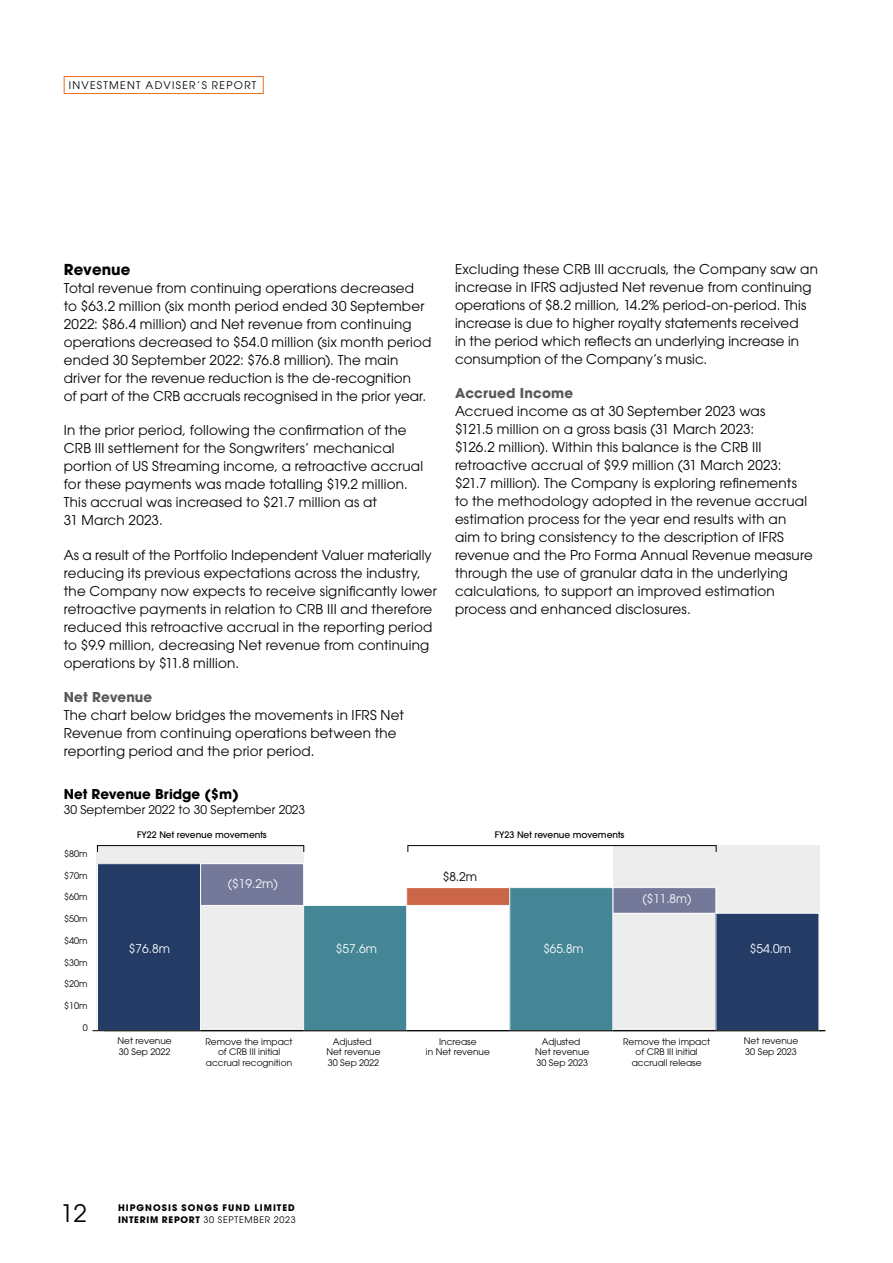
<style>
.page{position:relative;width:893px;height:1263px;background:#fff}
.page>*{position:absolute;margin:0;border:0;box-sizing:border-box;transform-origin:0 0}
.t1{font:24px "ITC Avant Garde Pro";color:#000}
.Sub_1{font:700 15px "ITC Avant Garde Pro";color:#000}
.Text_1{font:13.5px/18px "ITC Avant Garde Pro";letter-spacing:.015em;color:#000}
.Sub_2{font:700 13.5px "ITC Avant Garde Pro";letter-spacing:.01em;color:#575756}
.t2{font:700 13.5px "ITC Avant Garde Pro";color:#000}
.t3{font:12px "ITC Avant Garde Pro";color:#fff}
.t4{font:12px "ITC Avant Garde Pro";color:#000}
.Running_head{font:10.5px "ITC Avant Garde Pro";letter-spacing:.12em;color:#000}
.t5{font:9px/10.5px "ITC Avant Garde Pro";color:#000;text-align:center}
.t6{font:700 9px/12px "ITC Avant Garde Pro";letter-spacing:.115em;color:#000}
.t7{font:500 9px "ITC Avant Garde Pro";color:#000}
.s1{font-weight:400}
</style>
<div class="page">
<div style="left:64px;top:76px;width:200px;height:18px;border:1px solid #ed6c25"></div>
<div style="left:613px;top:845px;width:206px;height:186px;background:#ededed"></div>
<div style="left:97px;top:845px;width:207px;height:186px;background:#ededed"></div>
<div style="left:201px;top:864px;width:103px;height:41px;background:#747899"></div>
<div style="left:200px;top:863px;width:104px;height:43px;border:1px solid #fff"></div>
<div style="left:407px;top:887px;width:103px;height:18px;background:#cc6649"></div>
<div style="left:406px;top:887px;width:104px;height:19px;border:1px solid #fff"></div>
<div style="left:613px;top:887px;width:103px;height:26px;background:#747899"></div>
<div style="left:612px;top:887px;width:104px;height:27px;border:1px solid #fff"></div>
<div style="left:97px;top:864px;width:104px;height:167px;background:#233b65"></div>
<div style="left:97px;top:863px;width:104px;height:168px;border:1px solid #fff"></div>
<div style="left:304px;top:905px;width:103px;height:126px;background:#448696"></div>
<div style="left:303px;top:905px;width:104px;height:126px;border:1px solid #fff"></div>
<div style="left:510px;top:887px;width:103px;height:144px;background:#448696"></div>
<div style="left:509px;top:887px;width:104px;height:144px;border:1px solid #fff"></div>
<div style="left:716px;top:913px;width:103px;height:118px;background:#233b65"></div>
<hr style="left:92px;top:1030px;width:733px;height:1px;background:#000">
<div style="left:97px;top:845px;width:207px;height:7px;border:1px solid #000"></div>
<div style="left:407px;top:845px;width:309px;height:7px;border:1px solid #000"></div>
<p class="Running_head" style="left:69px;top:79px;width:189px">INVESTMENT ADVISER’S REPORT</p>
<p class="Sub_1" style="left:64px;top:259px;width:68px">Revenue</p>
<p class="Text_1" style="left:64px;top:279px;width:369px">Total revenue from continuing operations decreased<br>to $63.2 million (six month period ended 30 September 2022: $86.4 million) and Net revenue from continuing operations decreased to $54.0 million (six month period ended 30 September 2022: $76.8 million). The main driver for the revenue reduction is the de-recognition<br>of part of the CRB accruals recognised in the prior year.</p>
<p class="Text_1" style="left:64px;top:421px;width:361px">In the prior period, following the confirmation of the CRB III settlement for the Songwriters’ mechanical portion of US Streaming income, a retroactive accrual for these payments was made totalling $19.2 million.<br>This accrual was increased to $21.7 million as at<br>31 March 2023.</p>
<p class="Text_1" style="left:64px;top:546px;width:375px">As a result of the Portfolio Independent Valuer materially reducing its previous expectations across the industry, the Company now expects to receive significantly lower retroactive payments in relation to CRB III and therefore reduced this retroactive accrual in the reporting period to $9.9 million, decreasing Net revenue from continuing operations by $11.8 million.</p>
<p class="Sub_2" style="left:64px;top:688px;width:90px">Net Revenue</p>
<p class="Text_1" style="left:64px;top:706px;width:342px">The chart below bridges the movements in IFRS Net<br>Revenue from continuing operations between the reporting period and the prior period.</p>
<p class="t2" style="left:64px;top:785px;width:176px">Net Revenue Bridge ($m)</p>
<p class="t4" style="left:64px;top:802px;width:243px">30 September 2022 to 30 September 2023</p>
<p class="Text_1" style="left:455px;top:260px;width:365px">Excluding these CRB III accruals, the Company saw an increase in IFRS adjusted Net revenue from continuing operations of $8.2 million, 14.2% period-on-period. This increase is due to higher royalty statements received<br>in the period which reflects an underlying increase in consumption of the Company’s music.</p>
<p class="Sub_2" style="left:455px;top:384px;width:120px">Accrued Income</p>
<p class="Text_1" style="left:455px;top:402px;width:359px">Accrued income as at 30 September 2023 was<br>$121.5 million on a gross basis (31 March 2023:<br>$126.2 million). Within this balance is the CRB III retroactive accrual of $9.9 million (31 March 2023: $21.7 million). The Company is exploring refinements to the methodology adopted in the revenue accrual estimation process for the year end results with an aim to bring consistency to the description of IFRS revenue and the Pro Forma Annual Revenue measure through the use of granular data in the underlying calculations, to support an improved estimation process and enhanced disclosures.</p>
<p class="t5" style="left:64px;top:848px;width:25px">$80m</p>
<p class="t5" style="left:64px;top:870px;width:25px">$70m</p>
<p class="t5" style="left:64px;top:892px;width:25px">$60m</p>
<p class="t5" style="left:64px;top:913px;width:25px">$50m</p>
<p class="t5" style="left:64px;top:935px;width:25px">$40m</p>
<p class="t5" style="left:64px;top:957px;width:25px">$30m</p>
<p class="t5" style="left:64px;top:979px;width:25px">$20m</p>
<p class="t5" style="left:64px;top:1000px;width:25px">$10m</p>
<p class="t5" style="left:83px;top:1022px;width:6px">0</p>
<p class="t7" style="left:137px;top:829px;width:131px">FY22 Net revenue movements</p>
<p class="t7" style="left:495px;top:829px;width:131px">FY23 Net revenue movements</p>
<p class="t3" style="left:228px;top:877px;width:52px">($19.2m)</p>
<p class="t3" style="left:129px;top:941px;width:43px">$76.8m</p>
<p class="t3" style="left:336px;top:941px;width:43px">$57.6m</p>
<p class="t4" style="left:443px;top:869px;width:36px">$8.2m</p>
<p class="t3" style="left:543px;top:941px;width:42px">$65.8m</p>
<p class="t3" style="left:643px;top:891px;width:50px">($11.8m)</p>
<p class="t3" style="left:750px;top:941px;width:43px">$54.0m</p>
<p class="t5" style="left:118px;top:1035px;width:56px;text-align:left">Net revenue<br>30 Sep 2022</p>
<p class="t5" style="left:205px;top:1036px;width:89px">Remove the impact of CRB III initial accrual recognition</p>
<p class="t5" style="left:326px;top:1036px;width:56px">Adjusted<br>Net revenue<br>30 Sep 2022</p>
<p class="t5" style="left:623px;top:1036px;width:89px">Remove the impact of CRB III initial accruall release</p>
<p class="t5" style="left:744px;top:1035px;width:56px;text-align:left">Net revenue<br>30 Sep 2023</p>
<p class="t5" style="left:426px;top:1036px;width:65px">Increase<br>in Net revenue</p>
<p class="t5" style="left:535px;top:1036px;width:56px">Adjusted<br>Net revenue<br>30 Sep 2023</p>
<h1 class="t1" style="left:61px;top:1198px;width:28px">12</h1>
<p class="t6" style="left:118px;top:1202px;width:179px">HIPGNOSIS SONGS FUND LIMITED<br>INTERIM REPORT <span class="s1">30 SEPTEMBER 2023</span></p>
</div>
